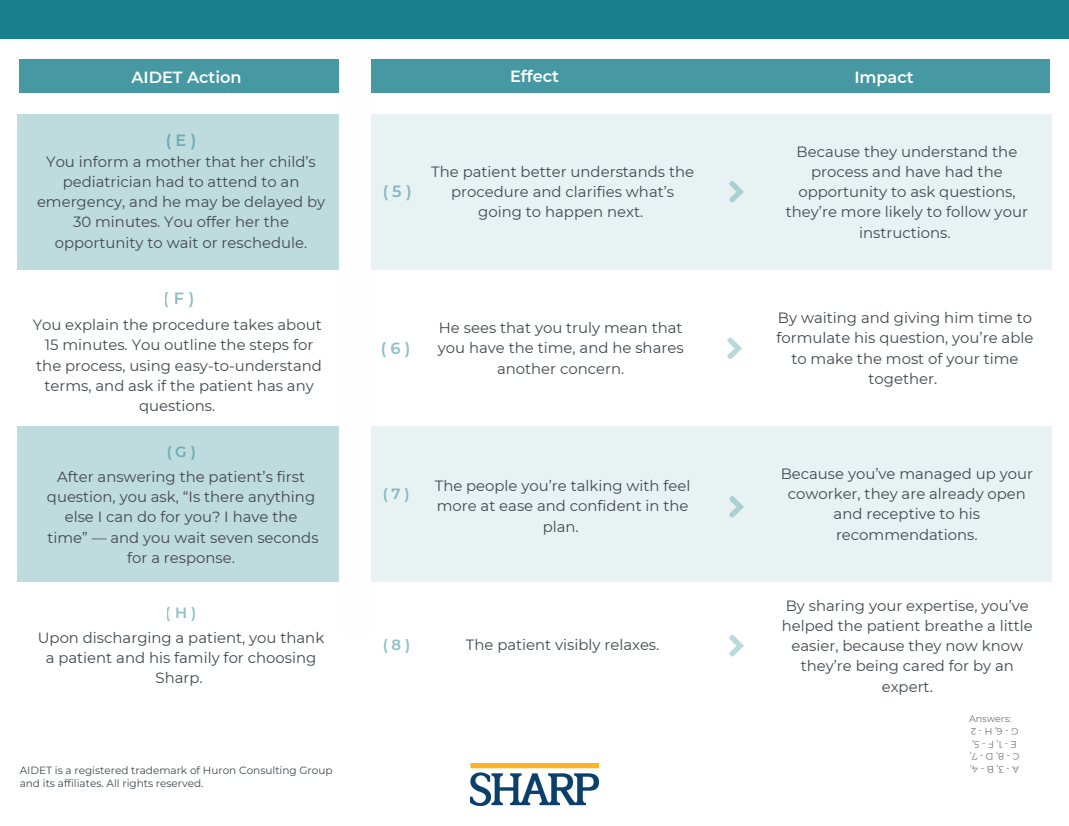
<style>
.page{position:relative;width:1069px;height:826px;background:#fff}
.page>*{position:absolute;margin:0;border:0;box-sizing:border-box;transform-origin:0 0}
.t1{font:600 16.2px "Montserrat";color:#fff}
.t2{font:600 16.2px "Montserrat";color:#18808c}
.t3{font:14.85px/20.2px "Montserrat";color:#42484d;text-align:center}
.t4{font:600 14.85px "Montserrat";color:#18808c}
.t5{font:10.5px/12.6px "Montserrat";color:#42484d}
.t6{font:9.45px/12.6px "Montserrat";color:#737373}
</style>
<div class="page">
<div style="left:0;top:0;width:1069px;height:39px;background:#18808c"></div>
<div style="left:19px;top:59px;width:1031px;height:34px;background:#4699a3"></div>
<div style="left:17px;top:114px;width:1035px;height:155px;background:#e8f2f3"></div>
<svg style="left:729px;top:181px;width:15px;height:22px"></svg>
<div style="left:17px;top:114px;width:322px;height:155px;background:#bedbde"></div>
<svg style="left:727px;top:337px;width:15px;height:22px"></svg>
<div style="left:17px;top:426px;width:1035px;height:155px;background:#e8f2f3"></div>
<div style="left:17px;top:426px;width:322px;height:155px;background:#bedbde"></div>
<svg style="left:729px;top:496px;width:15px;height:22px"></svg>
<svg style="left:729px;top:635px;width:15px;height:22px"></svg>
<div style="left:339px;top:45px;width:32px;height:588px;background:#fefefe"></div>
<img style="left:470px;top:763px;width:129px;height:42px">
<h2 class="t1" style="left:131px;top:67px;width:112px">AIDET Action</h2>
<h2 class="t1" style="left:510px;top:66px;width:50px">Effect</h2>
<h2 class="t1" style="left:854px;top:67px;width:61px">Impact</h2>
<p class="t2" style="left:166px;top:130px;width:32px">( E )</p>
<h1 class="t3" style="left:37px;top:151px;width:290px">You inform a mother that her child’s pediatrician had to attend to an emergency, and he may be delayed by 30 minutes. You offer her the opportunity to wait or reschedule.</h1>
<p class="t2" style="left:164px;top:288px;width:32px">( F )</p>
<p class="t3" style="left:33px;top:314px;width:290px">You explain the procedure takes about</p>
<h1 class="t3" style="left:36px;top:335px;width:287px">15 minutes. You outline the steps for the process, using easy-to-understand terms, and ask if the patient has any questions.</h1>
<p class="t4" style="left:166px;top:442px;width:31px">( G )</p>
<h2 class="t3" style="left:47px;top:466px;width:270px">After answering the patient’s first question, you ask, “Is there anything else I can do for you? I have the</h2>
<p class="t3" style="left:47px;top:527px;width:273px">time” — and you wait seven seconds for a response.</p>
<p class="t4" style="left:166px;top:604px;width:32px">( H )</p>
<h1 class="t3" style="left:38px;top:627px;width:288px">Upon discharging a patient, you thank a patient and his family for choosing<br>Sharp.</h1>
<p class="t5" style="left:20px;top:764px;width:314px">AIDET is a registered trademark of Huron Consulting Group and its affiliates. All rights reserved.</p>
<p class="t2" style="left:382px;top:182px;width:31px">( 5 )</p>
<p class="t3" style="left:431px;top:161px;width:264px">The patient better understands the procedure and clarifies what’s going to happen next.</p>
<p class="t3" style="left:786px;top:141px;width:244px">Because they understand the process and have had the opportunity to ask questions, they’re more likely to follow your instructions.</p>
<p class="t2" style="left:380px;top:338px;width:32px">( 6 )</p>
<h3 class="t3" style="left:438px;top:318px;width:247px">He sees that you truly mean that you have the time, and he shares another concern.</h3>
<p class="t3" style="left:776px;top:308px;width:258px">By waiting and giving him time to formulate his question, you’re able to make the most of your time together.</p>
<p class="t4" style="left:382px;top:485px;width:29px">( 7 )</p>
<p class="t3" style="left:435px;top:475px;width:257px">The people you’re talking with feel more at ease and confident in the plan.</p>
<p class="t4" style="left:382px;top:636px;width:30px">( 8 )</p>
<h3 class="t3" style="left:466px;top:635px;width:195px">The patient visibly relaxes.</h3>
<p class="t3" style="left:781px;top:463px;width:254px">Because you’ve managed up your coworker, they are already open and receptive to his recommendations.</p>
<p class="t3" style="left:782px;top:595px;width:252px">By sharing your expertise, you’ve helped the patient breathe a little easier, because they now know they’re being cared for by an expert.</p>
<h2 class="t6" style="left:969px;top:712px;width:44px">Answers:</h2>
<p class="t6" style="left:1019px;top:775px;width:51px;rotate:-180deg">A - 3, B - 4,<br>C - 8, D - 7,<br>E - 1, F - 5,<br>G - 6, H - 2</p>
</div>
